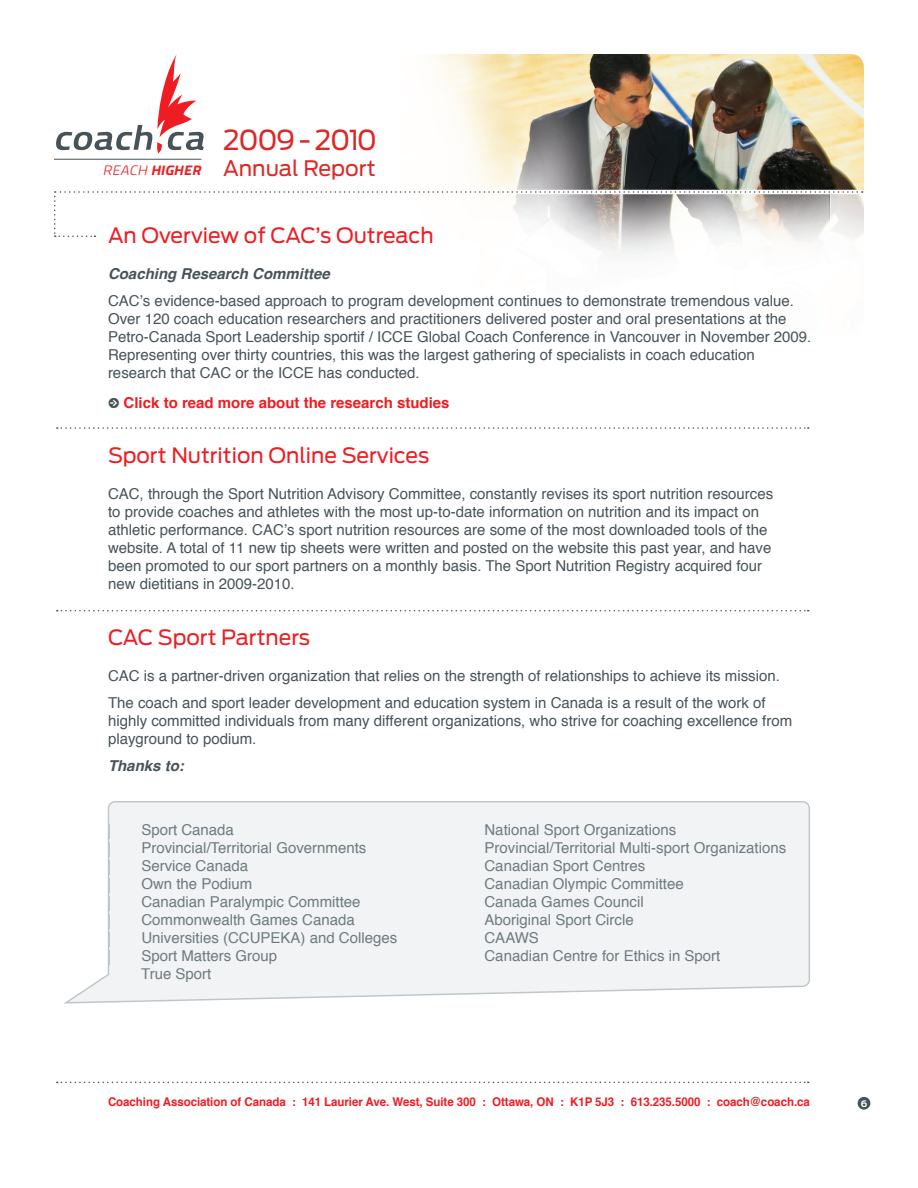
<style>
.page{position:relative;width:918px;height:1188px;background:#fff}
.page>*{position:absolute;margin:0;border:0;box-sizing:border-box;transform-origin:0 0}
.t1{font:27.3px "Antenna";letter-spacing:-.05em;color:#de2826}
.t2{font:21.3px "Antenna";color:#de2826}
.t3{font:21px "Antenna";color:#ee1d23}
.t4{font:15px/18px "Helvetica";color:#475359}
.t5{font:700 15px "Helvetica";color:#ee1d23}
.t6{font:italic 700 15px "Helvetica";color:#475359}
.t7{font:italic 13.65px "Titillium Maps 26 L 999 wt";color:#ee1d23;scale:1.09 1}
.t8{font:700 12px "Helvetica";letter-spacing:-.005em;color:#ee1d23;scale:.96 1}
.t9{font:700 9px "Antenna";color:#fff}
.s1{font-family:"Titillium Maps 26 L 250 wt"}
.s2{font-family:"Klavika Bold Arrows";font-weight:400;color:#475359}
</style>
<div class="page">
<img style="left:54px;top:54px;width:810px;height:375px">
<svg style="left:55px;top:54px;width:149px;height:100px"></svg>
<hr style="left:54px;top:159px;width:147px;height:1px;background:#475359">
<hr style="left:55px;top:190px;width:809px;height:4px;background:#fff">
<svg style="left:54px;top:191px;width:809px;height:46px"></svg>
<svg style="left:57px;top:1082px;width:752px;height:1px"></svg>
<div style="left:858px;top:1097px;width:12px;height:13px;background:#475359;border-radius:50%"></div>
<svg style="left:57px;top:610px;width:752px;height:1px"></svg>
<svg style="left:57px;top:427px;width:752px;height:2px"></svg>
<svg style="left:64px;top:801px;width:746px;height:203px;fill:#f1f3f4"></svg>
<div style="left:108px;top:824px;width:103px;height:158px;background:#f1f3f4"></div>
<p class="t7" style="left:102px;top:160px;width:95px"><span class="s1">REACH</span> HIGHER</p>
<h1 class="t1" style="left:223px;top:124px;width:156px">2009 - 2010</h1>
<h2 class="t2" style="left:223px;top:155px;width:154px">Annual Report</h2>
<h3 class="t3" style="left:108px;top:223px;width:327px">An Overview of CAC’s Outreach</h3>
<p class="t6" style="left:108px;top:262px;width:223px">Coaching Research Committee</p>
<p class="t4" style="left:108px;top:292px;width:705px">CAC’s evidence-based approach to program development continues to demonstrate tremendous value.<br>Over 120 coach education researchers and practitioners delivered poster and oral presentations at the Petro-Canada Sport Leadership sportif / ICCE Global Coach Conference in Vancouver in November 2009.<br>Representing over thirty countries, this was the largest gathering of specialists in coach education research that CAC or the ICCE has conducted.</p>
<p class="t5" style="left:108px;top:391px;width:343px"><span class="s2">r</span> Click to read more about the research studies</p>
<h3 class="t3" style="left:108px;top:443px;width:323px">Sport Nutrition Online Services</h3>
<p class="t4" style="left:108px;top:486px;width:667px">CAC, through the Sport Nutrition Advisory Committee, constantly revises its sport nutrition resources to provide coaches and athletes with the most up-to-date information on nutrition and its impact on athletic performance. CAC’s sport nutrition resources are some of the most downloaded tools of the website. A total of 11 new tip sheets were written and posted on the website this past year, and have been promoted to our sport partners on a monthly basis. The Sport Nutrition Registry acquired four new dietitians in 2009-2010.</p>
<h3 class="t3" style="left:108px;top:625px;width:204px">CAC Sport Partners</h3>
<p class="t4" style="left:108px;top:662px;width:673px;line-height:27px">CAC is a partner-driven organization that relies on the strength of relationships to achieve its mission.<br>The coach and sport leader development and education system in Canada is a result of the work of</p>
<p class="t4" style="left:108px;top:712px;width:686px">highly committed individuals from many different organizations, who strive for coaching excellence from playground to podium.</p>
<p class="t6" style="left:108px;top:753px;width:77px">Thanks to:</p>
<p class="t4" style="left:141px;top:821px;width:94px">Sport Canada</p>
<p class="t4" style="left:484px;top:821px;width:193px">National Sport Organizations</p>
<p class="t4" style="left:141px;top:839px;width:227px">Provincial/Territorial Governments</p>
<p class="t4" style="left:484px;top:839px;width:303px">Provincial/Territorial Multi-sport Organizations</p>
<p class="t4" style="left:141px;top:857px;width:108px">Service Canada</p>
<p class="t4" style="left:484px;top:857px;width:162px">Canadian Sport Centres</p>
<p class="t4" style="left:141px;top:875px;width:112px">Own the Podium</p>
<p class="t4" style="left:484px;top:875px;width:201px">Canadian Olympic Committee</p>
<p class="t4" style="left:141px;top:893px;width:221px">Canadian Paralympic Committee</p>
<p class="t4" style="left:484px;top:893px;width:161px">Canada Games Council</p>
<p class="t4" style="left:141px;top:911px;width:215px">Commonwealth Games Canada</p>
<p class="t4" style="left:484px;top:911px;width:151px">Aboriginal Sport Circle</p>
<p class="t4" style="left:141px;top:929px;width:257px">Universities (CCUPEKA) and Colleges</p>
<p class="t4" style="left:484px;top:929px;width:56px">CAAWS</p>
<p class="t4" style="left:141px;top:947px;width:137px">Sport Matters Group</p>
<p class="t4" style="left:484px;top:947px;width:237px">Canadian Centre for Ethics in Sport</p>
<p class="t4" style="left:141px;top:965px;width:72px">True Sport</p>
<p class="t8" style="left:108px;top:1093px;width:733px">Coaching Association of Canada : 141 Laurier Ave. West, Suite 300 : Ottawa, ON : K1P 5J3 : 613.235.5000 : coach@coach.ca</p>
<p class="t9" style="left:861px;top:1098px;width:8px">6</p>
</div>
